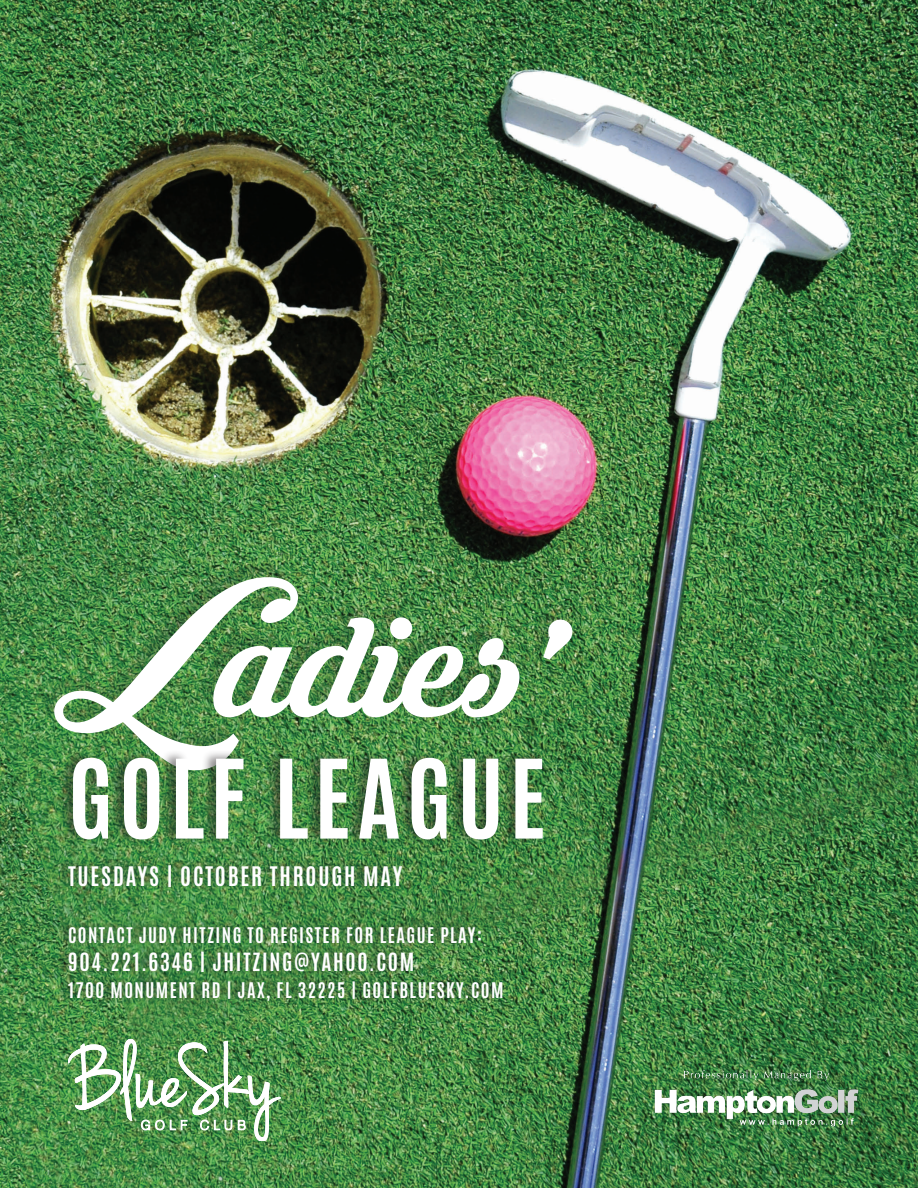
<style>
.page{position:relative;width:918px;height:1188px;background:#fff}
.page>*{position:absolute;margin:0;border:0;box-sizing:border-box;transform-origin:0 0}
.t1{font:180px "Krinkes Decor PERSONALUSE";color:#fff}
.t2{font:700 93px "Antonio";letter-spacing:.06em;color:#fff}
.t3{font:700 22.5px "Antonio";letter-spacing:.08em;color:#fff}
.t4{font:700 21px "Antonio";letter-spacing:.08em;color:#fff}
.t5{font:700 18px "Antonio";letter-spacing:.08em;color:#fff}
</style>
<div class="page">
<img style="left:0;top:0;width:918px;height:1188px">
<div style="left:38px;top:559px;width:534px;height:209px;background:#231f20;opacity:.2"></div>
<div style="left:58px;top:749px;width:486px;height:97px;background:#231f20;opacity:.5"></div>
<div style="left:54px;top:857px;width:450px;height:150px;background:#231f20;opacity:.5"></div>
<img style="left:68px;top:1039px;width:213px;height:102px">
<img style="left:649px;top:1070px;width:215px;height:64px">
<p class="t1" style="left:54px;top:549px;width:518px">Ladies’</p>
<p class="t2" style="left:68px;top:728px;width:480px">GOLF LEAGUE</p>
<p class="t3" style="left:68px;top:859px;width:336px">TUESDAYS | OCTOBER THROUGH MAY</p>
<p class="t5" style="left:68px;top:921px;width:415px">CONTACT JUDY HITZING TO REGISTER FOR LEAGUE PLAY:</p>
<p class="t4" style="left:68px;top:946px;width:348px">904.221.6346 | JHITZING@YAHOO.COM</p>
<p class="t5" style="left:68px;top:977px;width:437px">1700 MONUMENT RD | JAX, FL 32225 | GOLFBLUESKY.COM</p>
</div>
